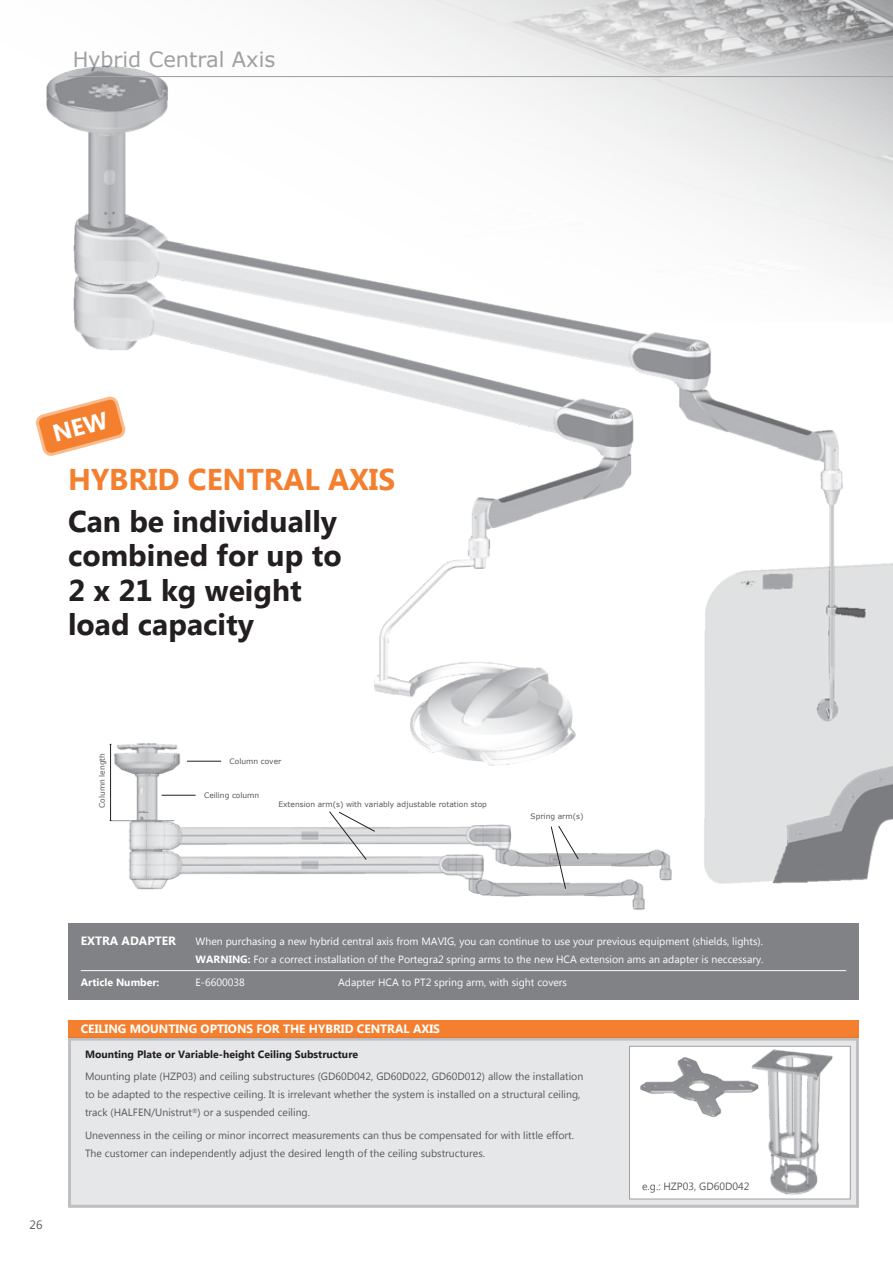
<style>
.page{position:relative;width:893px;height:1263px;background:#fff}
.page>*{position:absolute;margin:0;border:0;box-sizing:border-box;transform-origin:0 0}
.t1{font:700 30px/34.5px "Lao UI";color:#231f20}
.t2{font:700 30px "Lao UI";color:#f4802f}
.t3{font:21px "Verdana";color:#a1a3a6}
.t4{font:700 12px "Lao UI";color:#fff}
.t5{font:12px "Lao UI";color:#57585a}
.t6{font:10.5px/18px "Lao UI";color:#57585a}
.t7{font:10.5px/18px "Lao UI";color:#fff}
.t8{font:700 10.5px "Lao UI";color:#231f20}
.t9{font:700 10.5px "Lao UI";color:#fff}
.t10{font:7.5px "Verdana";color:#57585a}
.s1{font-weight:700}
</style>
<div class="page">
<img style="left:36px;top:0;width:857px;height:884px">
<div style="left:68px;top:1037px;width:791px;height:171px;background:#e6e7e9"></div>
<div style="left:68px;top:1020px;width:791px;height:17px;background:#f4802f"></div>
<hr style="left:68px;top:76px;width:825px;height:1px;background:#a1a3a6">
<img style="left:94px;top:731px;width:594px;height:179px">
<hr style="left:187px;top:761px;width:34px;height:1px;background:#231f20">
<hr style="left:162px;top:795px;width:34px;height:1px;background:#231f20">
<svg style="left:329px;top:811px;width:46px;height:49px"></svg>
<svg style="left:551px;top:825px;width:28px;height:64px"></svg>
<hr style="left:111px;top:820px;width:63px;height:1px;background:#939598">
<hr style="left:110px;top:744px;width:1px;height:76px;background:#231f20">
<div style="left:68px;top:923px;width:791px;height:76px;background:#808285"></div>
<hr style="left:81px;top:970px;width:765px;height:1px;background:#fff">
<div style="left:629px;top:1046px;width:221px;height:153px;background:#fff"></div>
<img style="left:640px;top:1057px;width:100px;height:61px">
<div style="left:629px;top:1046px;width:221px;height:153px;border:1px solid #9d9fa2"></div>
<img style="left:740px;top:1045px;width:102px;height:155px">
<svg style="left:37px;top:396px;width:89px;height:61px"></svg>
<h2 class="t3" style="left:72px;top:45px;width:205px">Hybrid Central Axis</h2>
<h1 class="t2" style="left:68px;top:459px;width:329px">HYBRID CENTRAL AXIS</h1>
<h1 class="t1" style="left:68px;top:503px;width:275px">Can be individually combined for up to<br>2 x 21 kg weight load capacity</h1>
<p class="t10" style="left:97px;top:808px;width:56px;rotate:-90deg">Column length</p>
<p class="t10" style="left:230px;top:756px;width:53px">Column cover</p>
<p class="t10" style="left:204px;top:790px;width:57px">Ceiling column</p>
<p class="t10" style="left:278px;top:799px;width:210px">Extension arm(s) with variably adjustable rotation stop</p>
<p class="t10" style="left:531px;top:811px;width:54px">Spring arm(s)</p>
<p class="t5" style="left:30px;top:1217px;width:14px">26</p>
<p class="t4" style="left:81px;top:933px;width:97px">EXTRA ADAPTER</p>
<p class="t7" style="left:196px;top:932px;width:569px">When purchasing a new hybrid central axis from MAVIG, you can continue to use your previous equipment (shields, lights).<br><span class="s1">WARNING:</span> For a correct installation of the Portegra2 spring arms to the new HCA extension ams an adapter is neccessary.</p>
<p class="t9" style="left:81px;top:975px;width:80px">Article Number:</p>
<p class="t7" style="left:196px;top:972px;width:51px">E-6600038</p>
<p class="t7" style="left:338px;top:972px;width:230px">Adapter HCA to PT2 spring arm, with sight covers</p>
<p class="t4" style="left:81px;top:1021px;width:361px">CEILING MOUNTING OPTIONS FOR THE HYBRID CENTRAL AXIS</p>
<p class="t8" style="left:85px;top:1047px;width:275px">Mounting Plate or Variable-height Ceiling Substructure</p>
<p class="t6" style="left:85px;top:1067px;width:500px">Mounting plate (HZP03) and ceiling substructures (GD60D042, GD60D022, GD60D012) allow the installation to be adapted to the respective ceiling. It is irrelevant whether the system is installed on a structural ceiling, track (HALFEN/Unistrut<sup>®</sup>) or a suspended ceiling.</p>
<p class="t6" style="left:85px;top:1125px;width:490px">Unevenness in the ceiling or minor incorrect measurements can thus be compensated for with little effort.<br>The customer can independently adjust the desired length of the ceiling substructures.</p>
<p class="t6" style="left:642px;top:1177px;width:109px">e.g.: HZP03, GD60D042</p>
</div>
